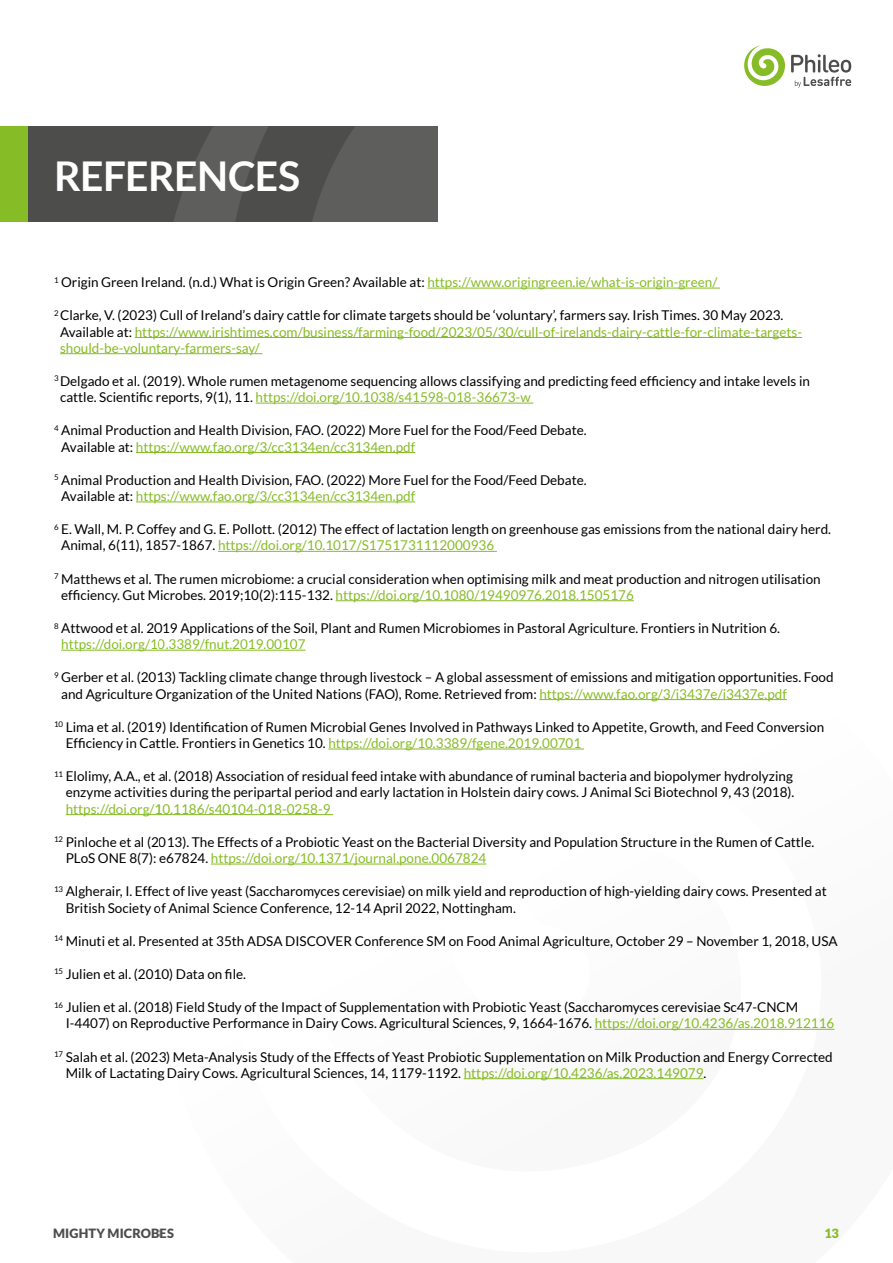
<style>
.page{position:relative;width:893px;height:1263px;background:#fff}
.page>*{position:absolute;margin:0;border:0;box-sizing:border-box;transform-origin:0 0}
.t1{font:700 41.1px "Lato";letter-spacing:-.015em;color:#fff}
.t2{font:13.5px/16.2px "Lato";color:#000}
.t3{font:13.5px/16.2px "Lato";color:#86bc25}
.t4{font:900 12.75px "Lato";letter-spacing:.01em;color:#4d4d4c}
.t5{font:900 12.75px "Lato";color:#86bc25}
.s1{color:#86bc25}
.s2{color:#000}
</style>
<div class="page">
<hr style="left:427px;top:288px;width:293px;height:1px;background:#86bc25">
<hr style="left:135px;top:337px;width:667px;height:1px;background:#86bc25">
<hr style="left:60px;top:353px;width:203px;height:1px;background:#86bc25">
<hr style="left:256px;top:403px;width:277px;height:1px;background:#86bc25">
<hr style="left:136px;top:452px;width:279px;height:1px;background:#86bc25">
<hr style="left:136px;top:501px;width:279px;height:1px;background:#86bc25">
<hr style="left:218px;top:551px;width:279px;height:1px;background:#86bc25">
<hr style="left:61px;top:650px;width:245px;height:1px;background:#86bc25">
<hr style="left:66px;top:814px;width:267px;height:1px;background:#86bc25">
<div style="left:0;top:126px;width:437px;height:96px;background:#4d4d4c"></div>
<svg style="left:174px;top:126px;width:263px;height:96px"></svg>
<div style="left:0;top:126px;width:27px;height:96px;background:#86bc25"></div>
<svg style="left:159px;top:600px;width:676px;height:480px"></svg>
<svg style="left:744px;top:45px;width:41px;height:41px"></svg>
<svg style="left:791px;top:54px;width:60px;height:33px"></svg>
<h1 class="t1" style="left:54px;top:153px;width:248px">REFERENCES</h1>
<p class="t2" style="left:54px;top:274px;width:665px"><sup>1</sup> Origin Green Ireland. (n.d.) What is Origin Green? Available at: <span class="s1">https://www.origingreen.ie/what-is-origin-green/</span></p>
<p class="t3" style="left:60px;top:307px;width:744px;text-indent:-6px"><sup>2</sup> <span class="s2">Clarke, V. (2023) Cull of Ireland’s dairy cattle for climate targets should be ‘voluntary’, farmers say. Irish Times. 30 May 2023.<br>Available at:</span> https://www.irishtimes.com/business/farming-food/2023/05/30/cull-of-irelands-dairy-cattle-for-climate-targets&shy;should-be-voluntary-farmers-say/</p>
<p class="t2" style="left:60px;top:373px;width:751px;text-indent:-6px"><sup>3</sup> Delgado et al. (2019). Whole rumen metagenome sequencing allows classifying and predicting feed efficiency and intake levels in cattle. Scientific reports, 9(1), 11. <span class="s1">https://doi.org/10.1038/s41598-018-36673-w</span></p>
<p class="t2" style="left:61px;top:422px;width:527px;text-indent:-7px"><sup>4</sup> Animal Production and Health Division, FAO. (2022) More Fuel for the Food/Feed Debate.<br>Available at: <span class="s1">https://www.fao.org/3/cc3134en/cc3134en.pdf</span></p>
<p class="t2" style="left:61px;top:472px;width:527px;text-indent:-7px"><sup>5</sup> Animal Production and Health Division, FAO. (2022) More Fuel for the Food/Feed Debate.<br>Available at: <span class="s1">https://www.fao.org/3/cc3134en/cc3134en.pdf</span></p>
<p class="t2" style="left:61px;top:521px;width:771px;text-indent:-7px"><sup>6</sup> E. Wall, M. P. Coffey and G. E. Pollott. (2012) The effect of lactation length on greenhouse gas emissions from the national dairy herd.<br>Animal, 6(11), 1857-1867. <span class="s1">https://doi.org/10.1017/S1751731112000936</span></p>
<p class="t2" style="left:61px;top:570px;width:761px;text-indent:-7px"><sup>7</sup> Matthews et al. The rumen microbiome: a crucial consideration when optimising milk and meat production and nitrogen utilisation efficiency. Gut Microbes. 2019;10(2):115-132. <span class="s1">https://doi.org/10.1080/19490976.2018.1505176</span></p>
<p class="t2" style="left:61px;top:620px;width:720px;text-indent:-7px"><sup>8</sup> Attwood et al. 2019 Applications of the Soil, Plant and Rumen Microbiomes in Pastoral Agriculture. Frontiers in Nutrition 6. <span class="s1">https://doi.org/10.3389/fnut.2019.00107</span></p>
<p class="t2" style="left:61px;top:669px;width:774px;text-indent:-7px"><sup>9</sup> Gerber et al. (2013) Tackling climate change through livestock – A global assessment of emissions and mitigation opportunities. Food and Agriculture Organization of the United Nations (FAO), Rome. Retrieved from: <span class="s1">https://www.fao.org/3/i3437e/i3437e.pdf</span></p>
<p class="t2" style="left:66px;top:719px;width:760px;text-indent:-12px"><sup>10</sup> Lima et al. (2019) Identification of Rumen Microbial Genes Involved in Pathways Linked to Appetite, Growth, and Feed Conversion<br>Efficiency in Cattle. Frontiers in Genetics 10. <span class="s1">https://doi.org/10.3389/fgene.2019.00701</span></p>
<p class="t2" style="left:54px;top:768px;width:742px;text-align:right"><sup>11</sup> Elolimy, A.A., et al. (2018) Association of residual feed intake with abundance of ruminal bacteria and biopolymer hydrolyzing enzyme activities during the peripartal period and early lactation in Holstein dairy cows. J Animal Sci Biotechnol 9, 43 (2018).</p>
<p class="t3" style="left:66px;top:800px;width:266px">https://doi.org/10.1186/s40104-018-0258-9</p>
<p class="t2" style="left:66px;top:834px;width:750px;text-indent:-12px"><sup>12</sup> Pinloche et al (2013). The Effects of a Probiotic Yeast on the Bacterial Diversity and Population Structure in the Rumen of Cattle.<br>PLoS ONE 8(7): e67824. <span class="s1">https://doi.org/10.1371/journal.pone.0067824</span></p>
<p class="t2" style="left:66px;top:883px;width:762px;text-indent:-12px"><sup>13</sup> Algherair, I. Effect of live yeast (Saccharomyces cerevisiae) on milk yield and reproduction of high-yielding dairy cows. Presented at<br>British Society of Animal Science Conference, 12-14 April 2022, Nottingham.</p>
<p class="t2" style="left:54px;top:933px;width:785px"><sup>14</sup> Minuti et al. Presented at 35th ADSA DISCOVER Conference SM on Food Animal Agriculture, October 29 – November 1, 2018, USA</p>
<p class="t2" style="left:54px;top:966px;width:194px"><sup>15</sup> Julien et al. (2010) Data on file.</p>
<p class="t2" style="left:66px;top:999px;width:770px;text-indent:-12px"><sup>16</sup> Julien et al. (2018) Field Study of the Impact of Supplementation with Probiotic Yeast (Saccharomyces cerevisiae Sc47-CNCM<br>I-4407) on Reproductive Performance in Dairy Cows. Agricultural Sciences, 9, 1664-1676. <span class="s1">https://doi.org/10.4236/as.2018.912116</span></p>
<p class="t2" style="left:66px;top:1048px;width:768px;text-indent:-12px"><sup>17</sup> Salah et al. (2023) Meta-Analysis Study of the Effects of Yeast Probiotic Supplementation on Milk Production and Energy Corrected<br>Milk of Lactating Dairy Cows. Agricultural Sciences, 14, 1179-1192. <span class="s1">https://doi.org/10.4236/as.2023.149079</span>.</p>
<p class="t4" style="left:53px;top:1226px;width:122px">MIGHTY MICROBES</p>
<p class="t5" style="left:824px;top:1226px;width:16px">13</p>
</div>
